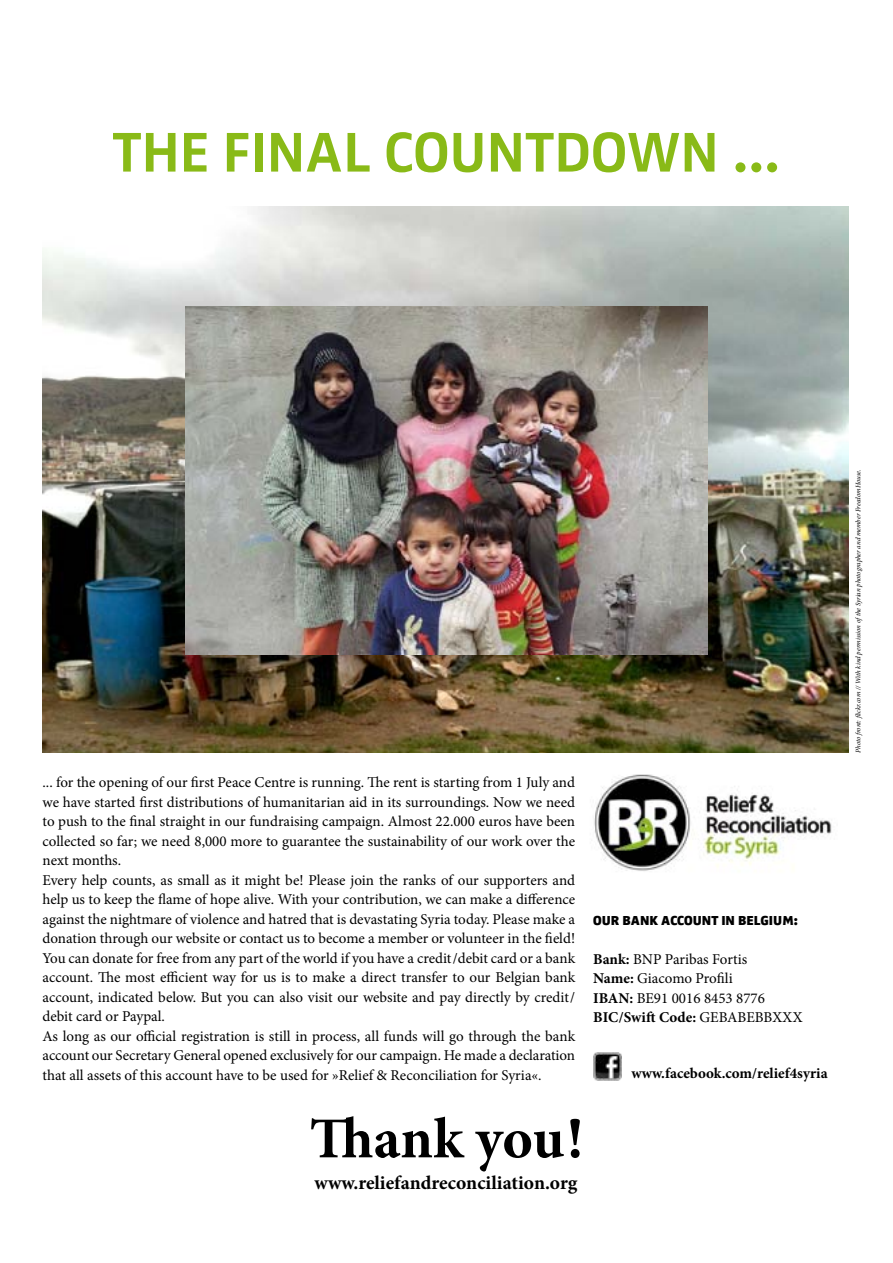
<style>
.page{position:relative;width:893px;height:1263px;background:#fff}
.page>*{position:absolute;margin:0;border:0;box-sizing:border-box;transform-origin:0 0}
.t1{font:700 57.9px "Zwo";color:#89ba17}
.t2{font:700 57.9px "Minion Pro";letter-spacing:-.005em;color:#000}
.t3{font:700 19.5px "Minion Pro";color:#000}
.t4{font:15px/19.5px "Minion Pro";letter-spacing:-.005em;color:#000}
.t5{font:700 15px "Minion Pro";color:#000}
.t6{font:900 13.5px "Zwo";color:#000}
.t7{font:italic 7.05px "Minion Pro";letter-spacing:-.01em;color:#000}
.s1{font-weight:700}
</style>
<div class="page">
<img style="left:594px;top:774px;width:238px;height:97px">
<img style="left:43px;top:206px;width:806px;height:547px">
<img style="left:185px;top:306px;width:522px;height:348px">
<img style="left:593px;top:1052px;width:28px;height:29px">
<h1 class="t1" style="left:112px;top:118px;width:310px">THE FINAL COUNTDOWN</h1>
<h1 class="t1" style="left:732px;top:118px;width:50px">…</h1>
<p class="t4" style="left:43px;top:773px;width:534px">... for the opening of our first Peace Centre is running. The rent is starting from 1 July and we have started first distributions of humanitarian aid in its surroundings. Now we need to push to the final straight in our fundraising campaign. Almost 22.000 euros have been collected so far; we need 8,000 more to guarantee the sustainability of our work over the next months.<br>Every help counts, as small as it might be! Please join the ranks of our supporters and help us to keep the flame of hope alive. With your contribution, we can make a difference against the nightmare of violence and hatred that is devastating Syria today. Please make a donation through our website or contact us to become a member or volunteer in the field!<br>You can donate for free from any part of the world if you have a credit /debit card or a bank account. The most efficient way for us is to make a direct transfer to our Belgian bank account, indicated below. But you can also visit our website and pay directly by credit / debit card or Paypal.<br>As long as our official registration is still in process, all funds will go through the bank account our Secretary General opened exclusively for our campaign. He made a declaration that all assets of this account have to be used for »Relief &amp; Reconciliation for Syria«.</p>
<h1 class="t2" style="left:310px;top:1098px;width:275px">Thank you!</h1>
<h2 class="t3" style="left:315px;top:1169px;width:264px">www.reliefandreconciliation.org</h2>
<p class="t6" style="left:593px;top:912px;width:206px">OUR BANK ACCOUNT IN BELGIUM:</p>
<p class="t4" style="left:593px;top:949px;width:211px"><span class="s1">Bank:</span> BNP Paribas Fortis<br><span class="s1">Name:</span> Giacomo Profili<br><span class="s1">IBAN:</span> BE91 0016 8453 8776<br><span class="s1">BIC/Swift Code:</span> GEBABEBBXXX</p>
<p class="t5" style="left:631px;top:1063px;width:198px">www.facebook.com/relief4syria</p>
<p class="t7" style="left:854px;top:753px;width:285px;rotate:-90deg">Photo front: flickr.com // With kind permission ofthe Syrian photographer and member FreedomHouse.</p>
</div>
